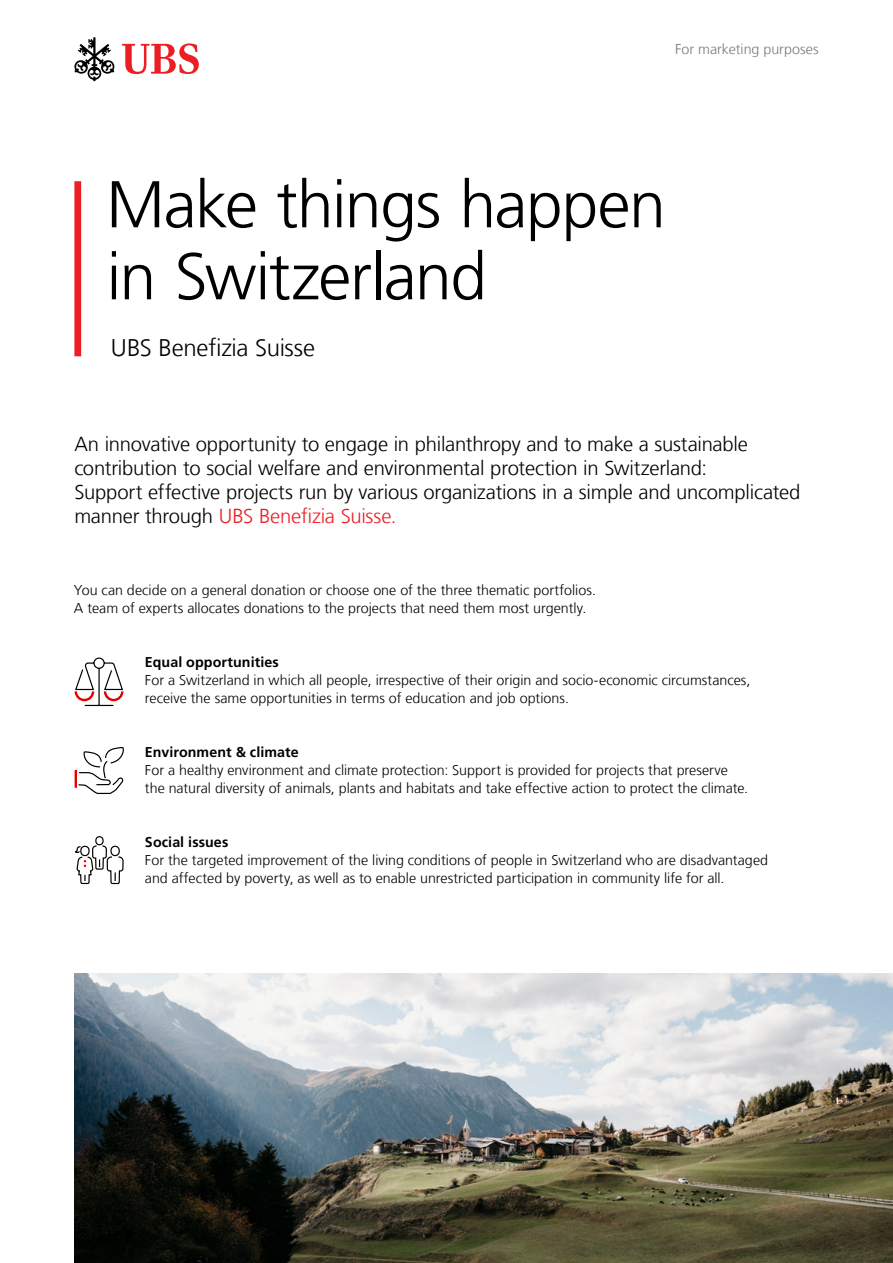
<style>
.page{position:relative;width:893px;height:1263px;background:#fff}
.page>*{position:absolute;margin:0;border:0;box-sizing:border-box;transform-origin:0 0}
.UBS_Template_Keyline{font:300 66px/72px "Frutiger LT Com";letter-spacing:-.02em;color:#000}
.UBS_Template_Infolin{font:300 24px "Frutiger LT Com";letter-spacing:-.01em;color:#000}
.UBS_Template_Lead_13{font:300 20.25px/24px "Frutiger LT Com";letter-spacing:-.01em;color:#000}
.UBS_Template_Body_co{font:300 14.25px/18px "Frutiger LT Com";color:#000}
.UBS_Template_Body_co-2{font:300 14.25px "Frutiger LT Com";color:#7b7a76}
.s1{color:#ed1d24}
.s2{font-weight:700}
</style>
<div class="page">
<div style="left:74px;top:181px;width:7px;height:175px;background:#ed1d24"></div>
<img style="left:74px;top:973px;width:819px;height:290px">
<svg style="left:75px;top:836px;width:49px;height:49px"></svg>
<svg style="left:75px;top:747px;width:49px;height:47px"></svg>
<svg style="left:74px;top:657px;width:50px;height:49px"></svg>
<svg style="left:122px;top:43px;width:77px;height:31px"></svg>
<svg style="left:74px;top:37px;width:41px;height:44px"></svg>
<p class="UBS_Template_Body_co-2" style="left:675px;top:41px;width:145px">For marketing purposes</p>
<p class="UBS_Template_Keyline" style="left:106px;top:169px;width:561px">Make things happen in Switzerland</p>
<p class="UBS_Template_Infolin" style="left:111px;top:334px;width:206px">UBS Benefizia Suisse</p>
<p class="UBS_Template_Lead_13" style="left:74px;top:432px;width:728px">An innovative opportunity to engage in philanthropy and to make a sustainable contribution to social welfare and environmental protection in Switzerland:<br>Support effective projects run by various organizations in a simple and uncomplicated manner through <span class="s1">UBS Benefizia Suisse.</span></p>
<p class="UBS_Template_Body_co" style="left:74px;top:581px;width:523px">You can decide on a general donation or choose one of the three thematic portfolios.<br>A team of experts allocates donations to the projects that need them most urgently.</p>
<p class="UBS_Template_Body_co" style="left:145px;top:653px;width:607px"><span class="s2">Equal opportunities<br></span>For a Switzerland in which all people, irrespective of their origin and socio-economic circumstances, receive the same opportunities in terms of education and job options.</p>
<p class="UBS_Template_Body_co" style="left:145px;top:743px;width:605px"><span class="s2">Environment &amp; climate<br></span>For a healthy environment and climate protection: Support is provided for projects that preserve the natural diversity of animals, plants and habitats and take effective action to protect the climate.</p>
<p class="UBS_Template_Body_co" style="left:145px;top:833px;width:625px"><span class="s2">Social issues<br></span>For the targeted improvement of the living conditions of people in Switzerland who are disadvantaged and affected by poverty, as well as to enable unrestricted participation in community life for all.</p>
</div>
